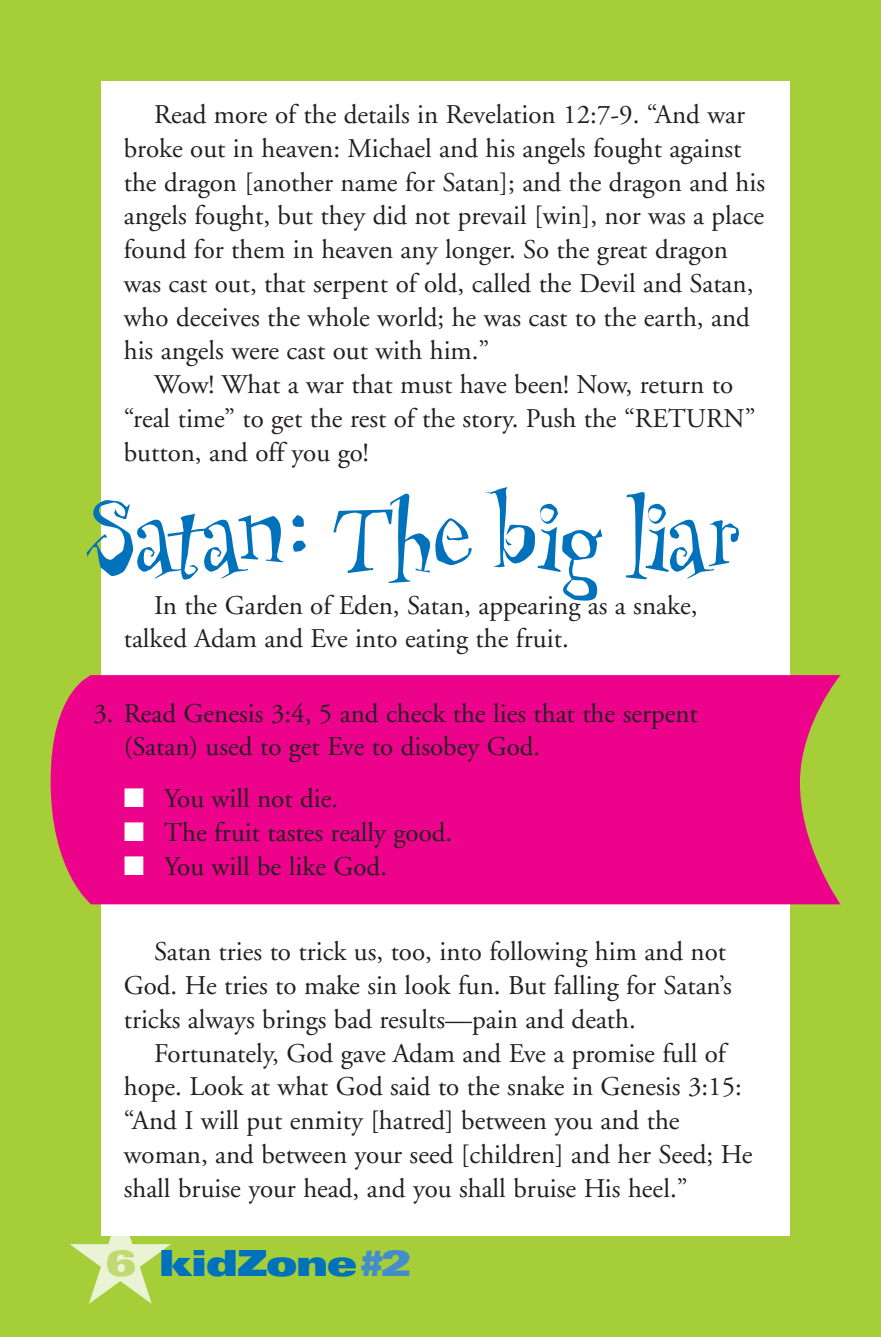
<style>
.page{position:relative;width:881px;height:1337px;background:#fff}
.page>*{position:absolute;margin:0;border:0;box-sizing:border-box;transform-origin:0 0}
.t1{font:90px "Uncle Stinky";color:#0072bc}
.t2{font:900 expanded 36px "Univers";letter-spacing:-.05em;color:#0072bc}
.t3{font:27px/33.8px "Adobe Garamond";color:#231f20}
.s1{color:#fff}
.s2{color:#eaf3d4}
.s3{color:#c0da73}
.s4{color:#448dcb}
</style>
<div class="page">
<div style="left:861px;top:0;width:20px;height:1336px;background:#a6ce39"></div>
<div style="left:0;top:0;width:871px;height:1336px;background:#a6ce39"></div>
<div style="left:101px;top:81px;width:689px;height:1154px;background:#fff"></div>
<div style="left:51px;top:675px;width:789px;height:229px;background:#ed028c"></div>
<p class="t3" style="left:124px;top:100px;width:643px;text-indent:30px">Read more of the details in Revelation 12:7-9. “And war broke out in heaven: Michael and his angels fought against the dragon [another name for Satan]; and the dragon and his angels fought, but they did not prevail [win], nor was a place found for them in heaven any longer. So the great dragon was cast out, that serpent of old, called the Devil and Satan, who deceives the whole world; he was cast to the earth, and his angels were cast out with him.”</p>
<p class="t3" style="left:124px;top:370px;width:633px;text-indent:30px">Wow! What a war that must have been! Now, return to “real time” to get the rest of the story. Push the “RETURN” button, and off you go!</p>
<h1 class="t1" style="left:83px;top:478px;width:658px">Satan: The big liar</h1>
<p class="t3" style="left:124px;top:590px;width:575px;text-indent:30px">In the Garden of Eden, Satan, appearing as a snake, talked Adam and Eve into eating the fruit.</p>
<p class="t3" style="left:124px;top:698px;width:576px;text-indent:-30px">3. Read Genesis 3:4, 5 and check the lies that the serpent (Satan) used to get Eve to disobey God.</p>
<p class="t3" style="left:124px;top:784px;width:216px"><span class="s1">■</span> You will not die.</p>
<p class="t3" style="left:124px;top:818px;width:330px"><span class="s1">■</span> The fruit tastes really good.</p>
<p class="t3" style="left:124px;top:851px;width:265px"><span class="s1">■</span> You will be like God.</p>
<p class="t3" style="left:124px;top:937px;width:609px;text-indent:30px">Satan tries to trick us, too, into following him and not<br>God. He tries to make sin look fun. But falling for Satan’s tricks always brings bad results—pain and death.</p>
<p class="t3" style="left:124px;top:1038px;width:630px;text-indent:30px">Fortunately, God gave Adam and Eve a promise full of hope. Look at what God said to the snake in Genesis 3:15: “And I will put enmity [hatred] between you and the woman, and between your seed [children] and her Seed; He shall bruise your head, and you shall bruise His heel.”</p>
<h2 class="t2" style="left:65px;top:1250px;width:347px"><span class="s2">★</span><span class="s3">6</span> kidZone<span class="s4">#2</span></h2>
</div>
